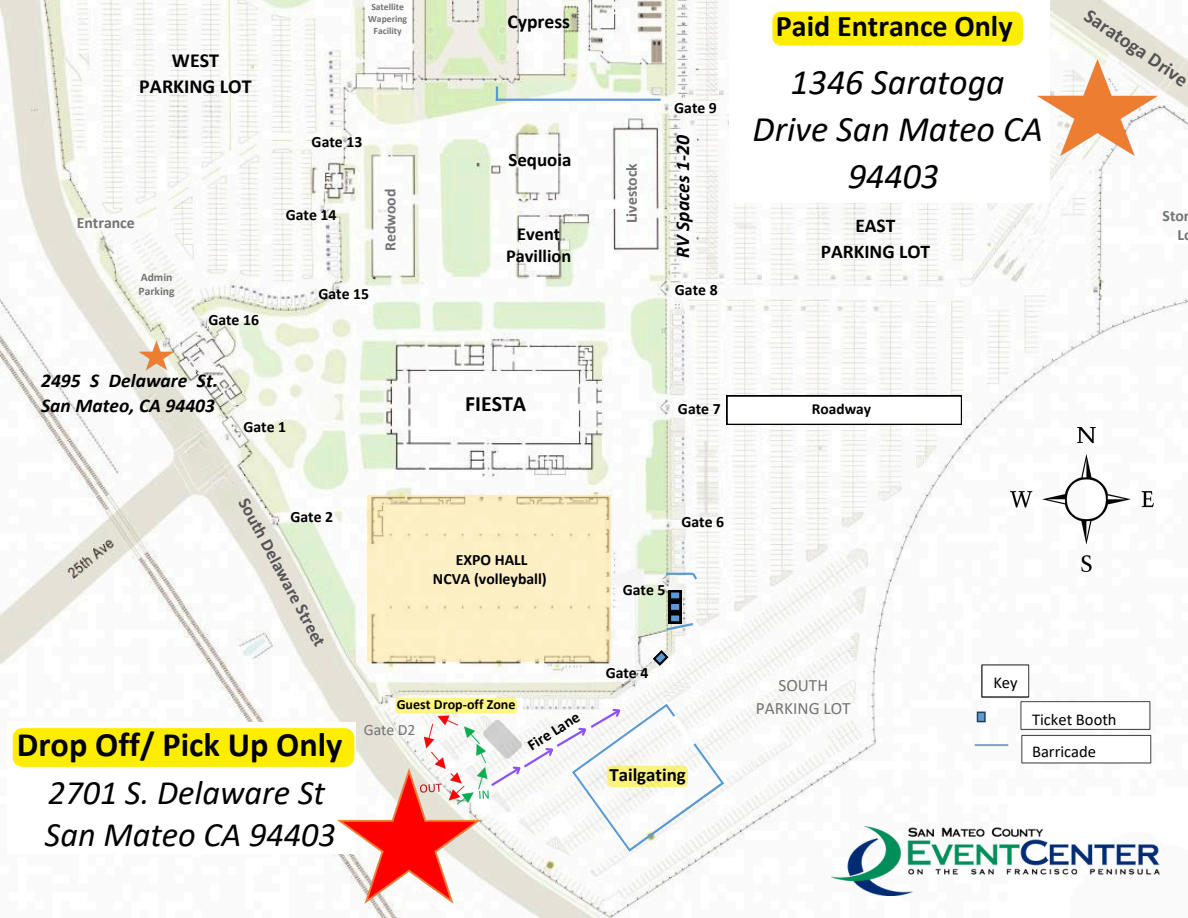
<style>
.page{position:relative;width:1188px;height:918px;background:#fff}
.page>*{position:absolute;margin:0;border:0;box-sizing:border-box;transform-origin:0 0}
.t1{font:italic 36px/47.1px "Calibri";color:#000;text-align:center}
.t2{font:700 34.35px "Calibri";color:#000}
.t3{font:italic 34.2px/41.7px "Calibri";color:#000}
.t4{font:700 30px "Calibri";color:#000}
.t5{font:700 21.9px "Calibri";color:#000}
.t6{font:700 19.95px/26.5px "Calibri";color:#000;text-align:center}
.t7{font:700 19.8px "Calibri";color:#545454}
.t8{font:700 19.65px "Calibri";color:#000}
.t9{font:italic 700 19.5px/25px "Calibri";color:#000}
.t10{font:700 19.5px/26px "Calibri";color:#000;text-align:center}
.t11{font:700 18.9px "Calibri";color:#000}
.t12{font:700 18.3px/23px "Calibri";color:#000;text-align:center}
.t13{font:700 17.7px "Calibri";color:#545454}
.t14{font:17.25px/23px "Calibri";color:#737373;text-align:center}
.t15{font:16.5px/32.7px "Calibri";color:#000}
.t16{font:700 15.75px "Calibri";color:#000}
.t17{font:700 15.75px/19.6px "Calibri";color:#737373;text-align:center}
.t18{font:15.75px "Calibri";color:#737373}
.t19{font:700 15.45px "Calibri";color:#000}
.t20{font:700 13.95px "Calibri";color:#000}
.t21{font:700 11.55px/14.4px "Calibri";color:#737373}
.t22{font:700 9.6px/12px "Calibri";color:#737373;text-align:center}
</style>
<div class="page">
<img style="left:0;top:0;width:1188px;height:918px">
<img style="left:130px;top:330px;width:54px;height:51px">
<img style="left:826px;top:826px;width:333px;height:70px">
<img style="left:1010px;top:428px;width:143px;height:144px">
<svg style="left:727px;top:396px;width:235px;height:29px"></svg>
<div style="left:729px;top:0;width:320px;height:203px;background:#fff"></div>
<img style="left:1037px;top:50px;width:130px;height:114px">
<div style="left:391px;top:698px;width:132px;height:14px;background:#fff"></div>
<div style="left:395px;top:698px;width:122px;height:15px;background:#fff683;border-radius:4px"></div>
<img style="left:412px;top:712px;width:77px;height:48px">
<svg style="left:367px;top:495px;width:243px;height:167px;background:#faecc1"></svg>
<div style="left:7px;top:722px;width:348px;height:131px;background:#fff"></div>
<div style="left:13px;top:728px;width:341px;height:39px;background:#ffed00;border-radius:10px"></div>
<img style="left:328px;top:760px;width:161px;height:153px">
<svg style="left:1049px;top:0;width:116px;height:77px"></svg>
<img style="left:967px;top:658px;width:192px;height:112px">
<svg style="left:690px;top:570px;width:9px;height:12px"></svg>
<hr style="left:666px;top:573px;width:27px;height:2px;background:#5b9bd5">
<svg style="left:664px;top:590px;width:32px;height:42px"></svg>
<svg style="left:653px;top:650px;width:16px;height:16px"></svg>
<div style="left:772px;top:12px;width:251px;height:34px;background:#ffed00;border-radius:8px"></div>
<svg style="left:489px;top:703px;width:235px;height:149px"></svg>
<hr style="left:496px;top:99px;width:165px;height:2px;background:#5b9bd5">
<svg style="left:496px;top:86px;width:2px;height:13px"></svg>
<h5 class="t6" style="left:139px;top:49px;width:114px">WEST<br>PARKING LOT</h5>
<p class="t17" style="left:77px;top:215px;width:60px">Entrance</p>
<p class="t21" style="left:139px;top:270px;width:38px">Admin<br>Parking</p>
<p class="t16" style="left:208px;top:314px;width:52px">Gate 16</p>
<p class="t9" style="left:41px;top:369px;width:178px">2495 S Delaware St.<br>San Mateo, CA 94403</p>
<p class="t22" style="left:368px;top:2px;width:40px">Satellite<br>Wapering<br>Facility</p>
<p class="t16" style="left:312px;top:135px;width:52px">Gate 13</p>
<p class="t16" style="left:286px;top:208px;width:52px">Gate 14</p>
<p class="t16" style="left:318px;top:287px;width:52px">Gate 15</p>
<h6 class="t17" style="left:382px;top:251px;width:64px;rotate:-90deg">Redwood</h6>
<p class="t16" style="left:243px;top:420px;width:44px">Gate 1</p>
<p class="t8" style="left:507px;top:13px;width:64px">Cypress</p>
<p class="t11" style="left:509px;top:152px;width:64px">Sequoia</p>
<h4 class="t12" style="left:506px;top:223px;width:67px">Event<br>Pavillion</h4>
<h2 class="t5" style="left:465px;top:395px;width:63px">FIESTA</h2>
<p class="t17" style="left:623px;top:223px;width:62px;rotate:-90deg">Livestock</p>
<p class="t16" style="left:674px;top:101px;width:44px">Gate 9</p>
<h3 class="t9" style="left:672px;top:258px;width:124px;rotate:-90deg">RV Spaces 1-20</h3>
<p class="t16" style="left:675px;top:283px;width:44px">Gate 8</p>
<p class="t16" style="left:678px;top:402px;width:44px">Gate 7</p>
<p class="t13" style="left:250px;top:496px;width:167px;rotate:62deg">South Delaware Street</p>
<p class="t16" style="left:290px;top:510px;width:44px">Gate 2</p>
<p class="t2" style="left:17px;top:730px;width:327px">Drop Off/ Pick Up Only</p>
<p class="t3" style="left:45px;top:775px;width:292px">2701 S. Delaware St<br>San Mateo CA 94403</p>
<p class="t16" style="left:456px;top:553px;width:73px">EXPO HALL</p>
<p class="t16" style="left:433px;top:573px;width:115px">NCVA (volleyball)</p>
<h4 class="t20" style="left:397px;top:699px;width:120px">Guest Drop-off Zone</h4>
<p class="t18" style="left:364px;top:723px;width:53px">Gate D2</p>
<p class="t16" style="left:525px;top:742px;width:60px;rotate:-33deg">Fire Lane</p>
<p class="t16" style="left:681px;top:515px;width:44px">Gate 6</p>
<p class="t16" style="left:623px;top:583px;width:44px">Gate 5</p>
<p class="t16" style="left:606px;top:666px;width:44px">Gate 4</p>
<p class="t11" style="left:609px;top:767px;width:78px">Tailgating</p>
<p class="t4" style="left:776px;top:13px;width:238px">Paid Entrance Only</p>
<p class="t7" style="left:1092px;top:6px;width:122px;rotate:35deg">Saratoga Drive</p>
<p class="t1" style="left:753px;top:61px;width:292px">1346 Saratoga<br>Drive San Mateo CA<br>94403</p>
<p class="t10" style="left:821px;top:214px;width:111px">EAST<br>PARKING LOT</p>
<p class="t19" style="left:812px;top:402px;width:61px">Roadway</p>
<p class="t17" style="left:1163px;top:207px;width:28px">Stor<br>L</p>
<p class="t14" style="left:756px;top:675px;width:96px">SOUTH<br>PARKING LOT</p>
<p class="t15" style="left:993px;top:667px;width:26px">Key</p>
<p class="t15" style="left:1032px;top:704px;width:86px">Ticket Booth<br>Barricade</p>
</div>
